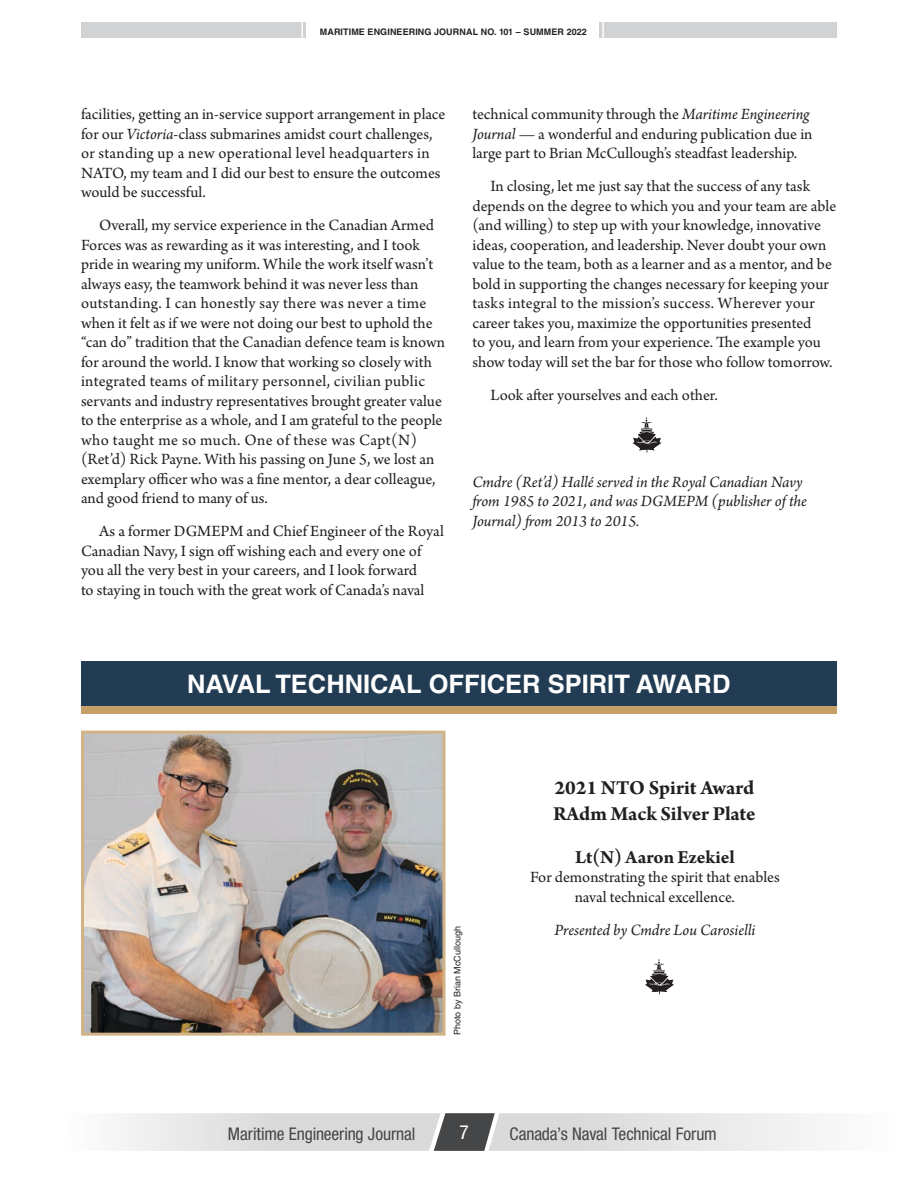
<style>
.page{position:relative;width:918px;height:1188px;background:#fff}
.page>*{position:absolute;margin:0;border:0;box-sizing:border-box;transform-origin:0 0}
.Book_Review_Title{font:700 25.5px "Helvetica LT Std";color:#fff}
.Awards_Title{font:700 21px/25.2px "Arno Pro";letter-spacing:-.005em;color:#231f20}
.Body{font:700 19.5px "Arno Pro";letter-spacing:-.005em;color:#231f20}
.t1{font:condensed 19.5px "Helvetica Neue LT Std";color:#fff}
.t2{font:condensed 17.55px "Helvetica Neue LT Std";letter-spacing:-.005em;color:#454647}
.Body-2{font:16.5px/19.5px "Arno Pro";color:#231f20}
.Body-3{font:italic 16.5px/19.5px "Arno Pro";letter-spacing:-.005em;color:#231f20}
.t3{font:700 9px "Helvetica LT Std";letter-spacing:.01em;color:#231f20}
.Photo_Credit{font:9px "Helvetica LT Std";color:#231f20}
.s1{font-style:italic}
</style>
<div class="page">
<div style="left:81px;top:23px;width:225px;height:15px;background:#d1d2d4"></div>
<div style="left:599px;top:23px;width:238px;height:15px;background:#d1d2d4"></div>
<svg style="left:302px;top:23px;width:1px;height:15px"></svg>
<hr style="left:602px;top:16px;width:2px;height:29px;background:#fff">
<svg style="left:119px;top:1113px;width:696px;height:38px;background:#d7d7d7"></svg>
<div style="left:81px;top:662px;width:756px;height:45px;background:#223c53"></div>
<div style="left:81px;top:707px;width:756px;height:7px;background:#c69e67"></div>
<svg style="left:645px;top:959px;width:29px;height:35px"></svg>
<img style="left:85px;top:735px;width:357px;height:297px">
<div style="left:81px;top:731px;width:365px;height:305px;border:3px solid #d2b386"></div>
<svg style="left:632px;top:417px;width:29px;height:35px"></svg>
<p class="t3" style="left:320px;top:26px;width:269px">MARITIME ENGINEERING JOURNAL NO. 101 – SUMMER 2022</p>
<p class="Body-2" style="left:81px;top:105px;width:366px">facilities, getting an in-service support arrangement in place for our <span class="s1">Victoria</span>-class submarines amidst court challenges, or standing up a new operational level headquarters in NATO, my team and I did our best to ensure the outcomes would be successful.</p>
<p class="Body-2" style="left:81px;top:216px;width:366px;text-indent:18px">Overall, my service experience in the Canadian Armed Forces was as rewarding as it was interesting, and I took pride in wearing my uniform. While the work itself wasn’t always easy, the teamwork behind it was never less than outstanding. I can honestly say there was never a time when it felt as if we were not doing our best to uphold the “can do” tradition that the Canadian defence team is known for around the world. I know that working so closely with integrated teams of military personnel, civilian public servants and industry representatives brought greater value to the enterprise as a whole, and I am grateful to the people who taught me so much. One of these was Capt(N) (Ret’d) Rick Payne. With his passing on June 5, we lost an exemplary officer who was a fine mentor, a dear colleague, and good friend to many of us.</p>
<p class="Body-2" style="left:81px;top:522px;width:364px;text-indent:18px">As a former DGMEPM and Chief Engineer of the Royal Canadian Navy, I sign off wishing each and every one of you all the very best in your careers, and I look forward<br>to staying in touch with the great work of Canada’s naval</p>
<p class="Body-2" style="left:472px;top:105px;width:342px">technical community through the <span class="s1">Maritime Engineering<br>Journal</span> — a wonderful and enduring publication due in large part to Brian McCullough’s steadfast leadership.</p>
<p class="Body-2" style="left:472px;top:177px;width:365px;text-indent:18px">In closing, let me just say that the success of any task depends on the degree to which you and your team are able (and willing) to step up with your knowledge, innovative ideas, cooperation, and leadership. Never doubt your own value to the team, both as a learner and as a mentor, and be bold in supporting the changes necessary for keeping your tasks integral to the mission’s success. Wherever your career takes you, maximize the opportunities presented<br>to you, and learn from your experience. The example you show today will set the bar for those who follow tomorrow.</p>
<p class="Body-2" style="left:490px;top:386px;width:229px">Look after yourselves and each other.</p>
<p class="Body-3" style="left:472px;top:473px;width:336px">Cmdre (Ret’d) Hallé served in the Royal Canadian Navy from 1985 to 2021, and was DGMEPM (publisher of the<br>Journal) from 2013 to 2015.</p>
<p class="Book_Review_Title" style="left:187px;top:669px;width:545px">NAVAL TECHNICAL OFFICER SPIRIT AWARD</p>
<p class="Photo_Credit" style="left:452px;top:1035px;width:110px;rotate:-90deg">Photo by Brian McCullough</p>
<p class="Awards_Title" style="left:553px;top:777px;width:204px">2021 NTO Spirit Award<br>RAdm Mack Silver Plate</p>
<p class="Body" style="left:575px;top:845px;width:161px">Lt(N) Aaron Ezekiel</p>
<p class="Body-2" style="left:530px;top:868px;width:251px;text-align:center">For demonstrating the spirit that enables naval technical excellence.</p>
<p class="Body-3" style="left:554px;top:921px;width:202px">Presented by Cmdre Lou Carosielli</p>
<p class="t2" style="left:228px;top:1124px;width:189px">Maritime Engineering Journal</p>
<p class="t1" style="left:460px;top:1121px;width:11px">7</p>
<p class="t2" style="left:510px;top:1123px;width:209px">Canada’s Naval Technical Forum</p>
</div>
